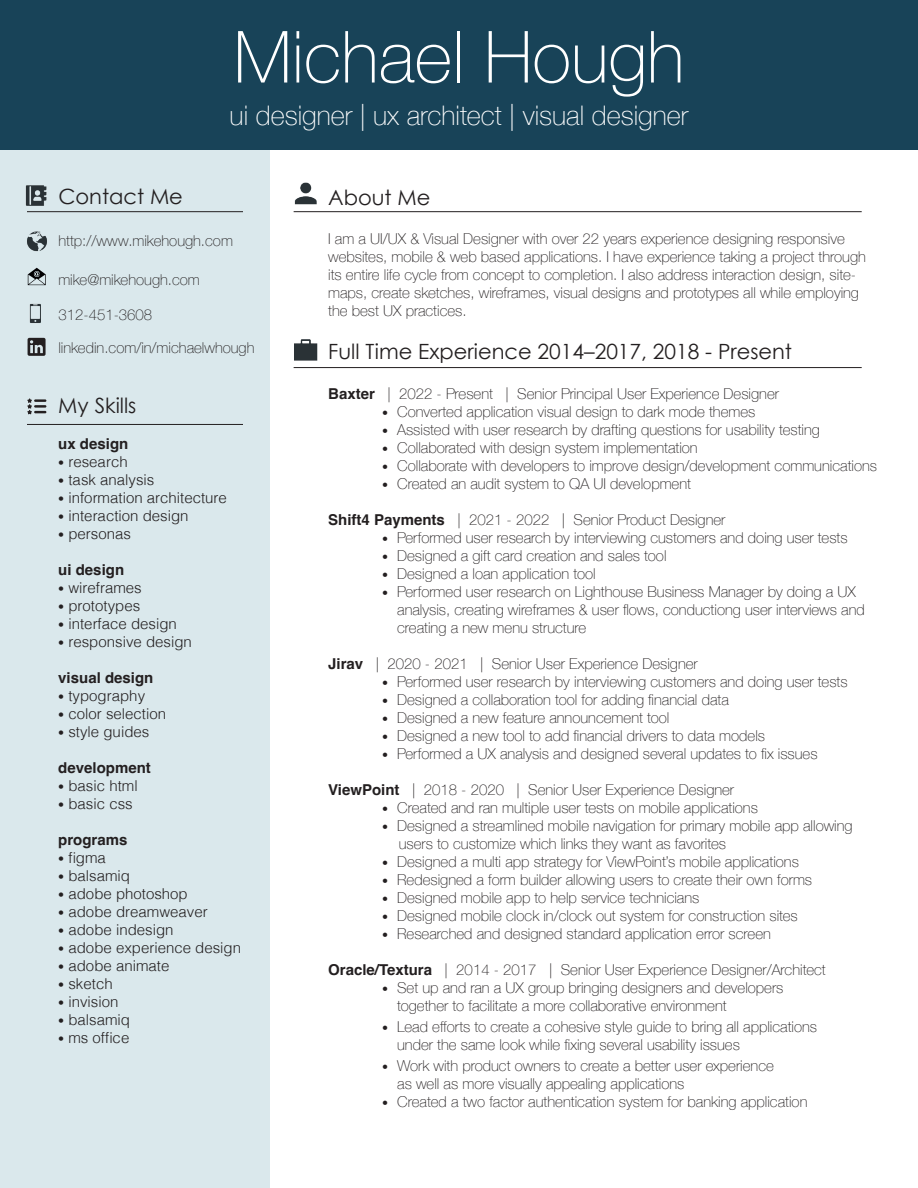
<style>
.page{position:relative;width:918px;height:1188px;background:#fff}
.page>*{position:absolute;margin:0;border:0;box-sizing:border-box;transform-origin:0 0}
.t1{font:100 72px "Helvetica Neue";color:#fff}
.t2{font:100 27px "Helvetica Neue";color:#fff}
.t3{font:21px "Century Gothic";color:#231f20}
.t4{font:100 15px/18px "Helvetica Neue";color:#231f20}
.t5{font:300 15px "Helvetica";color:#231f20}
.t6{font:700 15px "Helvetica";color:#231f20}
.s1{font-size:12px}
.s2{font-family:"Helvetica";font-weight:700}
</style>
<div class="page">
<div style="left:0;top:104px;width:270px;height:1084px;background:#dae8ec"></div>
<div style="left:0;top:0;width:918px;height:149px;background:#184358"></div>
<img style="left:25px;top:185px;width:22px;height:21px">
<img style="left:27px;top:231px;width:20px;height:21px">
<img style="left:29px;top:303px;width:12px;height:20px">
<svg style="left:28px;top:268px;width:18px;height:17px"></svg>
<img style="left:294px;top:182px;width:23px;height:23px">
<svg style="left:28px;top:338px;width:18px;height:18px"></svg>
<svg style="left:27px;top:398px;width:19px;height:16px"></svg>
<img style="left:294px;top:339px;width:24px;height:22px">
<hr style="left:27px;top:211px;width:216px;height:1px;background:#231f20">
<hr style="left:294px;top:211px;width:568px;height:1px;background:#231f20">
<hr style="left:27px;top:424px;width:216px;height:1px;background:#231f20">
<hr style="left:294px;top:367px;width:568px;height:1px;background:#231f20">
<p class="t1" style="left:234px;top:2px;width:452px">Michael Hough</p>
<p class="t2" style="left:230px;top:94px;width:460px">ui designer | ux architect | visual designer</p>
<p class="t3" style="left:58px;top:184px;width:126px">Contact Me</p>
<p class="t4" style="left:58px;top:231px;width:176px">http://www.mikehough.com</p>
<p class="t4" style="left:58px;top:270px;width:143px">mike@mikehough.com</p>
<p class="t4" style="left:58px;top:305px;width:95px">312-451-3608</p>
<p class="t4" style="left:58px;top:338px;width:198px">linkedin.com/in/michaelwhough</p>
<p class="t3" style="left:58px;top:393px;width:80px">My Skills</p>
<p class="t6" style="left:58px;top:435px;width:72px">ux design</p>
<p class="t5" style="left:58px;top:449px;width:71px"><span class="s1">•</span> research</p>
<p class="t5" style="left:58px;top:467px;width:98px"><span class="s1">•</span> task analysis</p>
<p class="t5" style="left:58px;top:485px;width:170px"><span class="s1">•</span> information architecture</p>
<p class="t5" style="left:58px;top:503px;width:132px"><span class="s1">•</span> interaction design</p>
<p class="t5" style="left:58px;top:521px;width:74px"><span class="s1">•</span> personas</p>
<p class="t6" style="left:58px;top:561px;width:67px">ui design</p>
<p class="t5" style="left:58px;top:575px;width:85px"><span class="s1">•</span> wireframes</p>
<p class="t5" style="left:58px;top:593px;width:83px"><span class="s1">•</span> prototypes</p>
<p class="t5" style="left:58px;top:611px;width:120px"><span class="s1">•</span> interface design</p>
<p class="t5" style="left:58px;top:629px;width:135px"><span class="s1">•</span> responsive design</p>
<p class="t6" style="left:58px;top:669px;width:97px">visual design</p>
<p class="t5" style="left:58px;top:683px;width:88px"><span class="s1">•</span> typography</p>
<p class="t5" style="left:58px;top:701px;width:109px"><span class="s1">•</span> color selection</p>
<p class="t5" style="left:58px;top:719px;width:93px"><span class="s1">•</span> style guides</p>
<p class="t6" style="left:58px;top:759px;width:94px">development</p>
<p class="t5" style="left:58px;top:773px;width:81px"><span class="s1">•</span> basic html</p>
<p class="t5" style="left:58px;top:791px;width:76px"><span class="s1">•</span> basic css</p>
<p class="t6" style="left:58px;top:831px;width:71px">programs</p>
<p class="t5" style="left:58px;top:845px;width:49px"><span class="s1">•</span> figma</p>
<p class="t5" style="left:58px;top:863px;width:73px"><span class="s1">•</span> balsamiq</p>
<p class="t5" style="left:58px;top:881px;width:131px"><span class="s1">•</span> adobe photoshop</p>
<p class="t5" style="left:58px;top:899px;width:151px"><span class="s1">•</span> adobe dreamweaver</p>
<p class="t5" style="left:58px;top:917px;width:117px"><span class="s1">•</span> adobe indesign</p>
<p class="t5" style="left:58px;top:935px;width:184px"><span class="s1">•</span> adobe experience design</p>
<p class="t5" style="left:58px;top:953px;width:113px"><span class="s1">•</span> adobe animate</p>
<p class="t5" style="left:58px;top:971px;width:56px"><span class="s1">•</span> sketch</p>
<p class="t5" style="left:58px;top:989px;width:62px"><span class="s1">•</span> invision</p>
<p class="t5" style="left:58px;top:1007px;width:73px"><span class="s1">•</span> balsamiq</p>
<p class="t5" style="left:58px;top:1025px;width:73px"><span class="s1">•</span> ms office</p>
<p class="t3" style="left:328px;top:184px;width:104px">About Me</p>
<p class="t4" style="left:328px;top:229px;width:539px">I am a UI/UX &amp; Visual Designer with over 22 years experience designing responsive websites, mobile &amp; web based applications. I have experience taking a project through its entire life cycle from concept to completion. I also address interaction design, site&shy;maps, create sketches, wireframes, visual designs and prototypes all while employing the best UX practices.</p>
<p class="t3" style="left:328px;top:339px;width:465px">Full Time Experience 2014–2017, 2018 - Present</p>
<p class="t4" style="left:328px;top:384px;width:452px"><span class="s2">Baxter</span> | 2022 - Present | Senior Principal User Experience Designer</p>
<p class="t4" style="left:382px;top:402px;width:375px"><span class="s1">•</span> Converted application visual design to dark mode themes</p>
<p class="t4" style="left:382px;top:420px;width:439px"><span class="s1">•</span> Assisted with user research by drafting questions for usability testing</p>
<p class="t4" style="left:382px;top:438px;width:317px"><span class="s1">•</span> Collaborated with design system implementation</p>
<p class="t4" style="left:382px;top:456px;width:496px"><span class="s1">•</span> Collaborate with developers to improve design/development communications</p>
<p class="t4" style="left:382px;top:474px;width:310px"><span class="s1">•</span> Created an audit system to QA UI development</p>
<p class="t4" style="left:328px;top:510px;width:399px"><span class="s2">Shift4 Payments</span> | 2021 - 2022 | Senior Product Designer</p>
<p class="t4" style="left:382px;top:528px;width:467px"><span class="s1">•</span> Performed user research by interviewing customers and doing user tests</p>
<p class="t4" style="left:382px;top:546px;width:286px"><span class="s1">•</span> Designed a gift card creation and sales tool</p>
<p class="t4" style="left:382px;top:564px;width:215px"><span class="s1">•</span> Designed a loan application tool</p>
<p class="t4" style="left:382px;top:582px;width:475px"><span class="s1">•</span> Performed user research on Lighthouse Business Manager by doing a UX</p>
<p class="t4" style="left:397px;top:600px;width:469px">analysis, creating wireframes &amp; user flows, conductiong user interviews and</p>
<p class="t4" style="left:397px;top:618px;width:191px">creating a new menu structure</p>
<p class="t4" style="left:328px;top:654px;width:371px"><span class="s2">Jirav</span> | 2020 - 2021 | Senior User Experience Designer</p>
<p class="t4" style="left:382px;top:672px;width:467px"><span class="s1">•</span> Performed user research by interviewing customers and doing user tests</p>
<p class="t4" style="left:382px;top:690px;width:348px"><span class="s1">•</span> Designed a collaboration tool for adding financial data</p>
<p class="t4" style="left:382px;top:708px;width:289px"><span class="s1">•</span> Designed a new feature announcement tool</p>
<p class="t4" style="left:382px;top:726px;width:384px"><span class="s1">•</span> Designed a new tool to add financial drivers to data models</p>
<p class="t4" style="left:382px;top:744px;width:437px"><span class="s1">•</span> Performed a UX analysis and designed several updates to fix issues</p>
<p class="t4" style="left:328px;top:780px;width:407px"><span class="s2">ViewPoint</span> | 2018 - 2020 | Senior User Experience Designer</p>
<p class="t4" style="left:382px;top:798px;width:377px"><span class="s1">•</span> Created and ran multiple user tests on mobile applications</p>
<p class="t4" style="left:382px;top:816px;width:472px"><span class="s1">•</span> Designed a streamlined mobile navigation for primary mobile app allowing</p>
<p class="t4" style="left:399px;top:834px;width:329px">users to customize which links they want as favorites</p>
<p class="t4" style="left:382px;top:852px;width:418px"><span class="s1">•</span> Designed a multi app strategy for ViewPoint’s mobile applications</p>
<p class="t4" style="left:382px;top:870px;width:431px"><span class="s1">•</span> Redesigned a form builder allowing users to create their own forms</p>
<p class="t4" style="left:382px;top:888px;width:319px"><span class="s1">•</span> Designed mobile app to help service technicians</p>
<p class="t4" style="left:382px;top:906px;width:417px"><span class="s1">•</span> Designed mobile clock in/clock out system for construction sites</p>
<p class="t4" style="left:382px;top:924px;width:390px"><span class="s1">•</span> Researched and designed standard application error screen</p>
<p class="t4" style="left:328px;top:960px;width:499px"><span class="s2">Oracle/Textura</span> | 2014 - 2017 | Senior User Experience Designer/Architect</p>
<p class="t4" style="left:397px;top:978px;width:388px;text-indent:-15px"><span class="s1">•</span> Set up and ran a UX group bringing designers and developers together to facilitate a more collaborative environment</p>
<p class="t4" style="left:397px;top:1017px;width:421px;text-indent:-15px"><span class="s1">•</span> Lead efforts to create a cohesive style guide to bring all applications under the same look while fixing several usability issues</p>
<p class="t4" style="left:397px;top:1056px;width:378px;text-indent:-15px"><span class="s1">•</span> Work with product owners to create a better user experience as well as more visually appealing applications</p>
<p class="t4" style="left:382px;top:1092px;width:427px"><span class="s1">•</span> Created a two factor authentication system for banking application</p>
</div>
